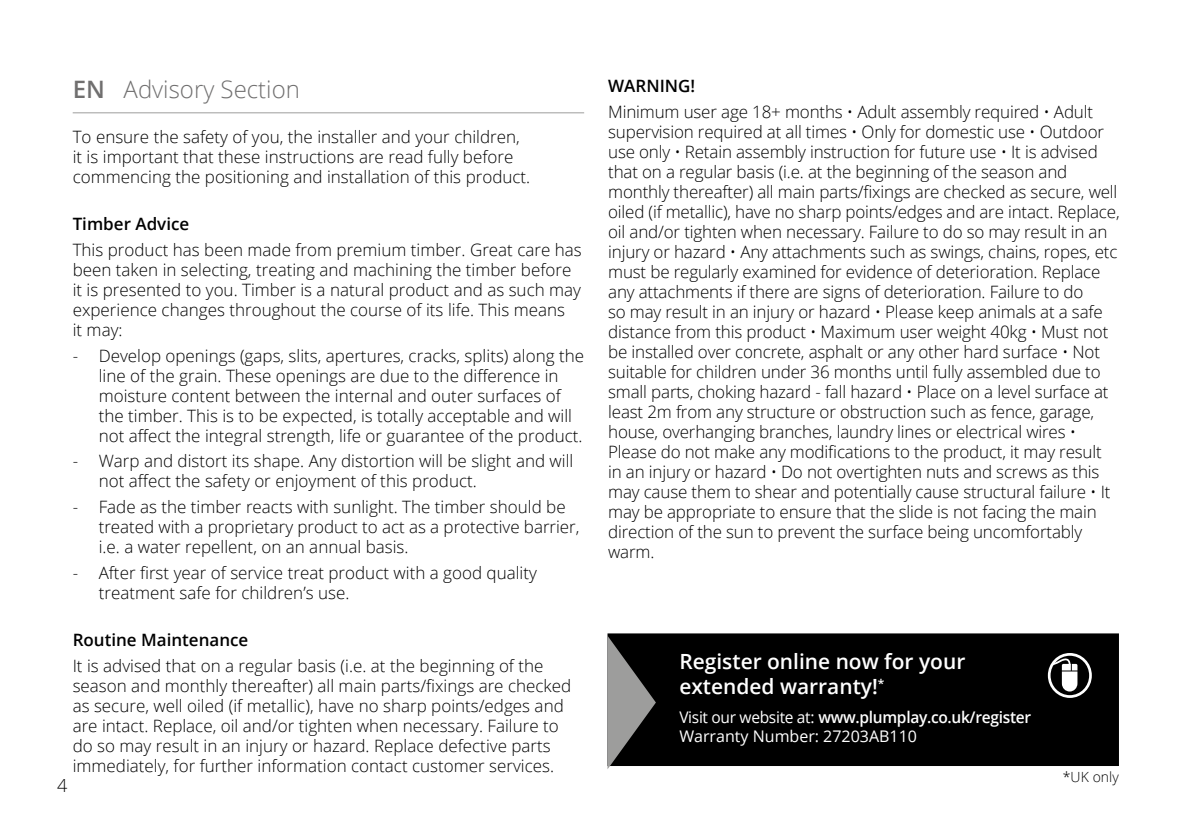
<style>
.page{position:relative;width:1191px;height:840px;background:#fff}
.page>*{position:absolute;margin:0;border:0;box-sizing:border-box;transform-origin:0 0}
.t1{font:300 24px "Open Sans";color:#706f6f}
.t2{font:600 21px/25px "Open Sans";color:#fff}
.t3{font:300 18px "Open Sans";color:#000}
.t4{font:300 17px/20px "Open Sans";letter-spacing:-.005em;color:#000}
.t5{font:600 17px "Open Sans";color:#000}
.t6{font:16px/19.2px "Open Sans";color:#fff}
.t7{font:300 14px "Open Sans";letter-spacing:.005em;color:#000}
.s1{font-weight:600}
</style>
<div class="page">
<div style="left:607px;top:633px;width:512px;height:132px;background:#000"></div>
<svg style="left:607px;top:635px;width:49px;height:134px;background:#545453"></svg>
<svg style="left:1047px;top:652px;width:44px;height:45px"></svg>
<hr style="left:73px;top:112px;width:511px;height:1px;background:#9d9d9c">
<h1 class="t1" style="left:73px;top:73px;width:229px"><span class="s1">EN</span> Advisory Section</h1>
<p class="t4" style="left:73px;top:126px;width:459px">To ensure the safety of you, the installer and your children, it is important that these instructions are read fully before commencing the positioning and installation of this product.</p>
<p class="t5" style="left:73px;top:212px;width:118px">Timber Advice</p>
<p class="t4" style="left:73px;top:239px;width:510px">This product has been made from premium timber. Great care has been taken in selecting, treating and machining the timber before it is presented to you. Timber is a natural product and as such may experience changes throughout the course of its life. This means<br>it may:</p>
<p class="t4" style="left:99px;top:345px;width:487px;text-indent:-26px">- Develop openings (gaps, slits, apertures, cracks, splits) along the line of the grain. These openings are due to the difference in moisture content between the internal and outer surfaces of the timber. This is to be expected, is totally acceptable and will not affect the integral strength, life or guarantee of the product.</p>
<p class="t4" style="left:99px;top:450px;width:476px;text-indent:-26px">- Warp and distort its shape. Any distortion will be slight and will not affect the safety or enjoyment of this product.</p>
<p class="t4" style="left:99px;top:496px;width:482px;text-indent:-26px">- Fade as the timber reacts with sunlight. The timber should be treated with a proprietary product to act as a protective barrier, i.e. a water repellent, on an annual basis.</p>
<p class="t4" style="left:99px;top:562px;width:440px;text-indent:-26px">- After first year of service treat product with a good quality treatment safe for children’s use.</p>
<p class="t5" style="left:73px;top:628px;width:177px">Routine Maintenance</p>
<p class="t4" style="left:73px;top:655px;width:500px">It is advised that on a regular basis (i.e. at the beginning of the season and monthly thereafter) all main parts/fixings are checked as secure, well oiled (if metallic), have no sharp points/edges and are intact. Replace, oil and/or tighten when necessary. Failure to do so may result in an injury or hazard. Replace defective parts immediately, for further information contact customer services.</p>
<p class="t3" style="left:57px;top:772px;width:12px">4</p>
<p class="t5" style="left:608px;top:75px;width:89px">WARNING!</p>
<p class="t4" style="left:608px;top:101px;width:513px">Minimum user age 18+ months • Adult assembly required • Adult supervision required at all times • Only for domestic use • Outdoor use only • Retain assembly instruction for future use • It is advised that on a regular basis (i.e. at the beginning of the season and monthly thereafter) all main parts/fixings are checked as secure, well oiled (if metallic), have no sharp points/edges and are intact. Replace, oil and/or tighten when necessary. Failure to do so may result in an injury or hazard • Any attachments such as swings, chains, ropes, etc must be regularly examined for evidence of deterioration. Replace any attachments if there are signs of deterioration. Failure to do<br>so may result in an injury or hazard • Please keep animals at a safe distance from this product • Maximum user weight 40kg • Must not be installed over concrete, asphalt or any other hard surface • Not suitable for children under 36 months until fully assembled due to small parts, choking hazard - fall hazard • Place on a level surface at least 2m from any structure or obstruction such as fence, garage, house, overhanging branches, laundry lines or electrical wires • Please do not make any modifications to the product, it may result in an injury or hazard • Do not overtighten nuts and screws as this may cause them to shear and potentially cause structural failure • It may be appropriate to ensure that the slide is not facing the main direction of the sun to prevent the surface being uncomfortably warm.</p>
<p class="t2" style="left:679px;top:648px;width:287px">Register online now for your extended warranty!<sup>*</sup></p>
<p class="t6" style="left:679px;top:707px;width:353px">Visit our website at: <span class="s1">www.plumplay.co.uk/register<br></span>Warranty Number: 27203AB110</p>
<p class="t7" style="left:1062px;top:766px;width:58px">*UK only</p>
</div>
